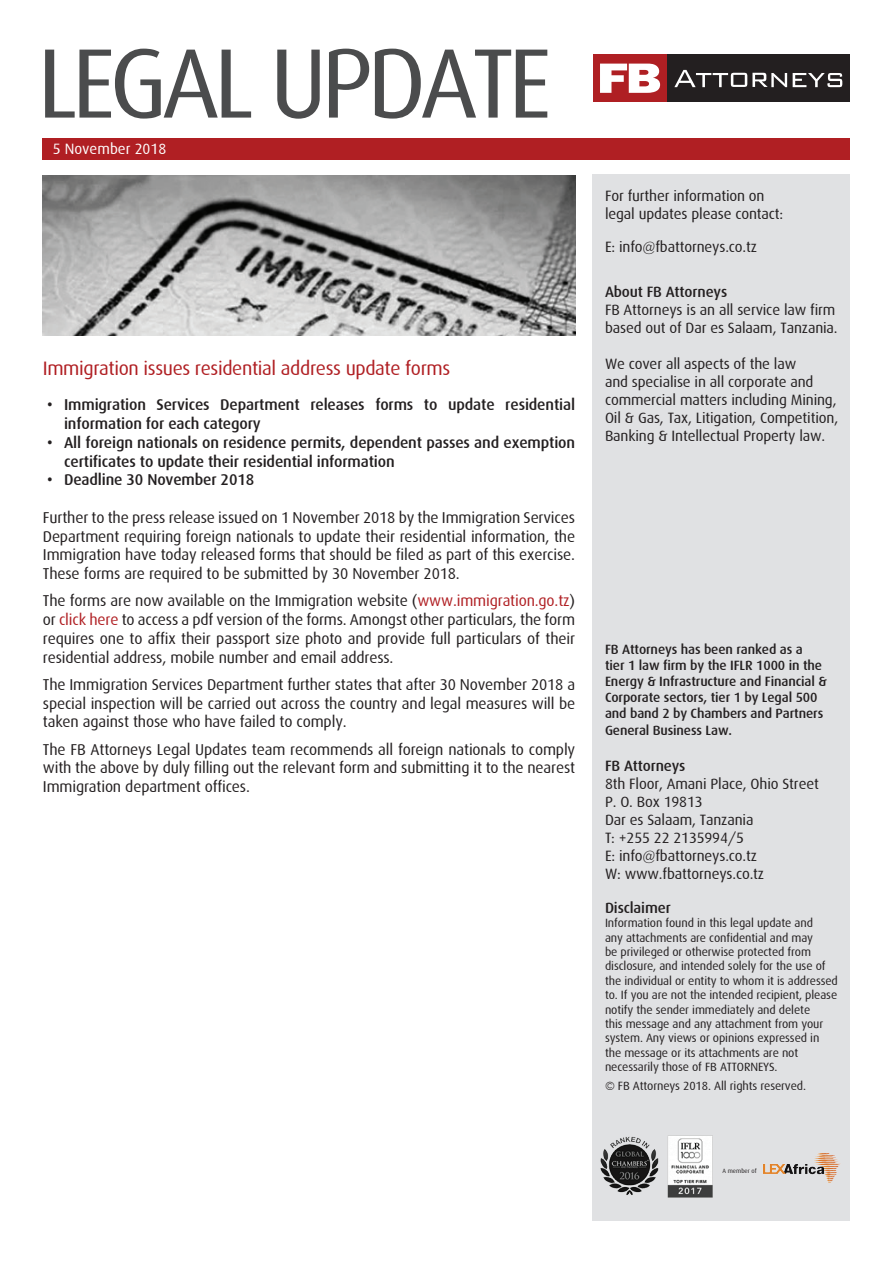
<style>
.page{position:relative;width:893px;height:1263px;background:#fff}
.page>*{position:absolute;margin:0;border:0;box-sizing:border-box;transform-origin:0 0}
.t1{font:98.85px "Dax";letter-spacing:-.06em;color:#4b4c4d}
.t2{font:19.5px "Dax";letter-spacing:-.02em;color:#b01f23}
.t3{font:15.75px/18.8px "Dax";letter-spacing:-.01em;color:#231f20;text-align:justify}
.t4{font:500 15.75px/18.8px "Dax";letter-spacing:-.01em;color:#231f20}
.t5{font:15px/18px "Dax";letter-spacing:-.01em;color:#231f20}
.t6{font:500 15px "Dax";letter-spacing:-.01em;color:#231f20}
.t7{font:15px "Dax";color:#fff}
.t8{font:500 13.5px/16.2px "Dax";letter-spacing:-.01em;color:#231f20}
.t9{font:12px/14.4px "Dax";letter-spacing:-.01em;color:#231f20}
.t10{font:6.15px "Dax";color:#231f20}
.s1{color:#b01f23}
</style>
<div class="page">
<div style="left:593px;top:174px;width:257px;height:1046px;background:#e0e1e3"></div>
<div style="left:666px;top:54px;width:184px;height:48px;background:#231f20"></div>
<div style="left:593px;top:54px;width:74px;height:48px;background:#af1f23"></div>
<svg style="left:600px;top:64px;width:60px;height:29px"></svg>
<svg style="left:674px;top:70px;width:113px;height:17px"></svg>
<svg style="left:793px;top:73px;width:49px;height:14px"></svg>
<div style="left:43px;top:138px;width:807px;height:22px;background:#b01f23"></div>
<img style="left:43px;top:176px;width:532px;height:160px">
<img style="left:600px;top:1135px;width:113px;height:63px">
<img style="left:763px;top:1153px;width:78px;height:30px">
<h1 class="t1" style="left:37px;top:29px;width:516px">LEGAL UPDATE</h1>
<p class="t7" style="left:53px;top:141px;width:115px">5 November 2018</p>
<p class="t2" style="left:43px;top:358px;width:409px">Immigration issues residential address update forms</p>
<p class="t4" style="left:64px;top:396px;width:512px;text-indent:-17px">• Immigration Services Department releases forms to update residential information for each category</p>
<p class="t4" style="left:64px;top:433px;width:512px;text-indent:-17px">• All foreign nationals on residence permits, dependent passes and exemption certificates to update their residential information</p>
<p class="t4" style="left:47px;top:471px;width:209px">• Deadline 30 November 2018</p>
<p class="t3" style="left:43px;top:508px;width:534px">Further to the press release issued on 1 November 2018 by the Immigration Services Department requiring foreign nationals to update their residential information, the Immigration have today released forms that should be filed as part of this exercise.<br>These forms are required to be submitted by 30 November 2018.</p>
<p class="t3" style="left:43px;top:592px;width:534px">The forms are now available on the Immigration website (<span class="s1">www.immigration.go.tz</span>) or <span class="s1">click here</span> to access a pdf version of the forms. Amongst other particulars, the form requires one to affix their passport size photo and provide full particulars of their residential address, mobile number and email address.</p>
<p class="t3" style="left:43px;top:675px;width:534px">The Immigration Services Department further states that after 30 November 2018 a special inspection will be carried out across the country and legal measures will be taken against those who have failed to comply.</p>
<p class="t3" style="left:43px;top:740px;width:534px">The FB Attorneys Legal Updates team recommends all foreign nationals to comply with the above by duly filling out the relevant form and submitting it to the nearest Immigration department offices.</p>
<p class="t5" style="left:605px;top:187px;width:180px">For further information on legal updates please contact:</p>
<p class="t5" style="left:605px;top:238px;width:154px">E: info@fbattorneys.co.tz</p>
<p class="t6" style="left:605px;top:284px;width:124px">About FB Attorneys</p>
<p class="t5" style="left:605px;top:301px;width:234px">FB Attorneys is an all service law firm based out of Dar es Salaam, Tanzania.</p>
<p class="t5" style="left:605px;top:355px;width:235px">We cover all aspects of the law<br>and specialise in all corporate and commercial matters including Mining, Oil &amp; Gas, Tax, Litigation, Competition, Banking &amp; Intellectual Property law.</p>
<p class="t8" style="left:605px;top:641px;width:223px">FB Attorneys has been ranked as a<br>tier 1 law firm by the IFLR 1000 in the Energy &amp; Infrastructure and Financial &amp; Corporate sectors, tier 1 by Legal 500 and band 2 by Chambers and Partners General Business Law.</p>
<p class="t6" style="left:605px;top:757px;width:82px">FB Attorneys</p>
<p class="t5" style="left:605px;top:774px;width:215px">8th Floor, Amani Place, Ohio Street<br>P. O. Box 19813<br>Dar es Salaam, Tanzania<br>T: +255 22 2135994/5<br>E: info@fbattorneys.co.tz<br>W: www.fbattorneys.co.tz</p>
<p class="t6" style="left:605px;top:899px;width:67px">Disclaimer</p>
<p class="t9" style="left:605px;top:916px;width:234px">Information found in this legal update and<br>any attachments are confidential and may<br>be privileged or otherwise protected from disclosure, and intended solely for the use of the individual or entity to whom it is addressed to. If you are not the intended recipient, please notify the sender immediately and delete<br>this message and any attachment from your system. Any views or opinions expressed in the message or its attachments are not necessarily those of FB ATTORNEYS.</p>
<p class="t9" style="left:605px;top:1079px;width:203px">© FB Attorneys 2018. All rights reserved.</p>
<p class="t10" style="left:722px;top:1168px;width:36px">A member of</p>
</div>
